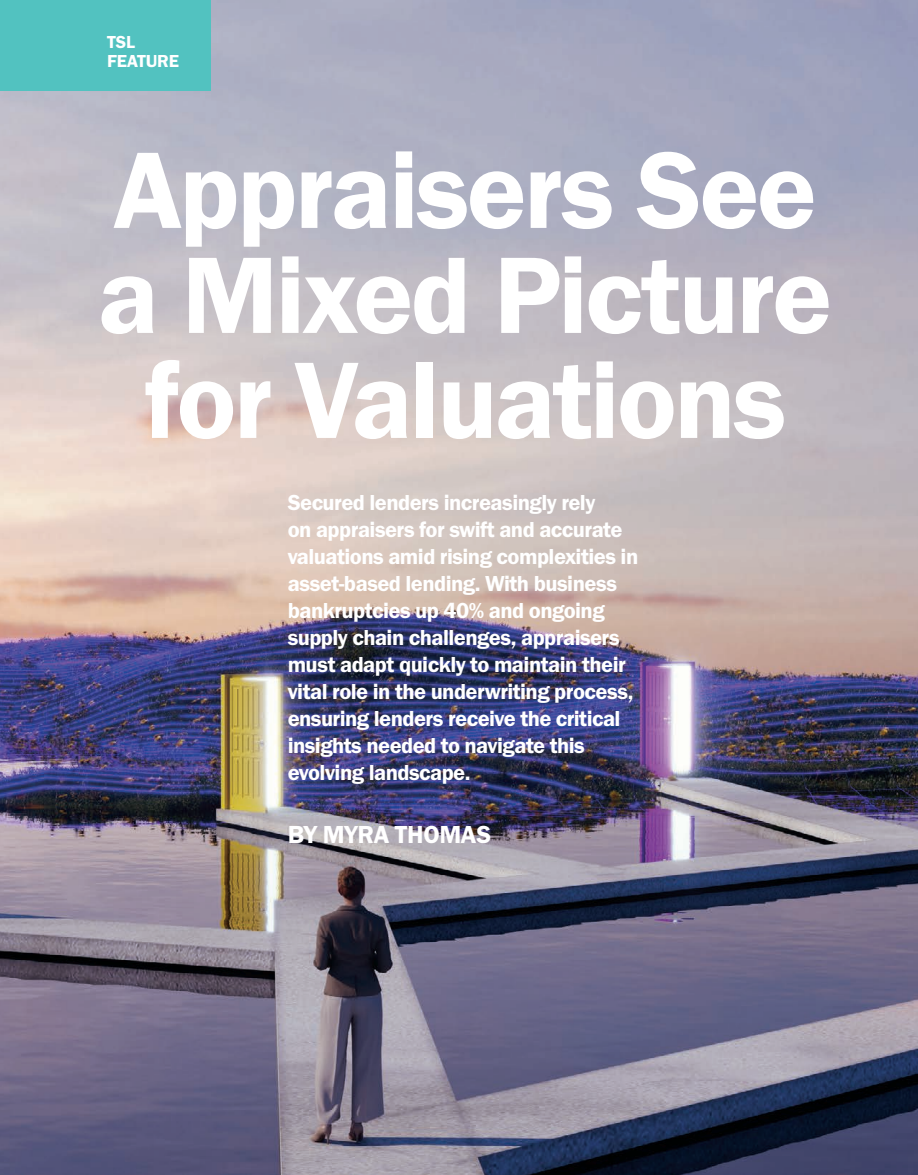
<style>
.page{position:relative;width:918px;height:1175px;background:#fff}
.page>*{position:absolute;margin:0;border:0;box-sizing:border-box;transform-origin:0 0}
.t1{font:600 112.5px/105px "Franklin Gothic FS";letter-spacing:-.025em;color:#fff;text-align:center}
.t2{font:600 25.5px "Franklin Gothic FS";letter-spacing:-.01em;color:#fff}
.t3{font:600 22.5px/27px "Franklin Gothic FS";letter-spacing:-.025em;color:#fff}
.t4{font:600 18px/19.2px "Franklin Gothic FS";letter-spacing:-.01em;color:#fff}
</style>
<div class="page">
<img style="left:0;top:0;width:918px;height:1174px">
<div style="left:0;top:0;width:211px;height:90px;background:#52c2c0"></div>
<p class="t4" style="left:107px;top:32px;width:74px">TSL<br>FEATURE</p>
<h1 class="t1" style="left:98px;top:139px;width:736px">Appraisers See a Mixed Picture for Valuations</h1>
<p class="t3" style="left:288px;top:489px;width:352px">Secured lenders increasingly rely<br>on appraisers for swift and accurate valuations amid rising complexities in asset-based lending. With business bankruptcies up 40% and ongoing supply chain challenges, appraisers must adapt quickly to maintain their vital role in the underwriting process, ensuring lenders receive the critical insights needed to navigate this evolving landscape.</p>
<p class="t2" style="left:288px;top:820px;width:205px">BY MYRA THOMAS</p>
</div>
